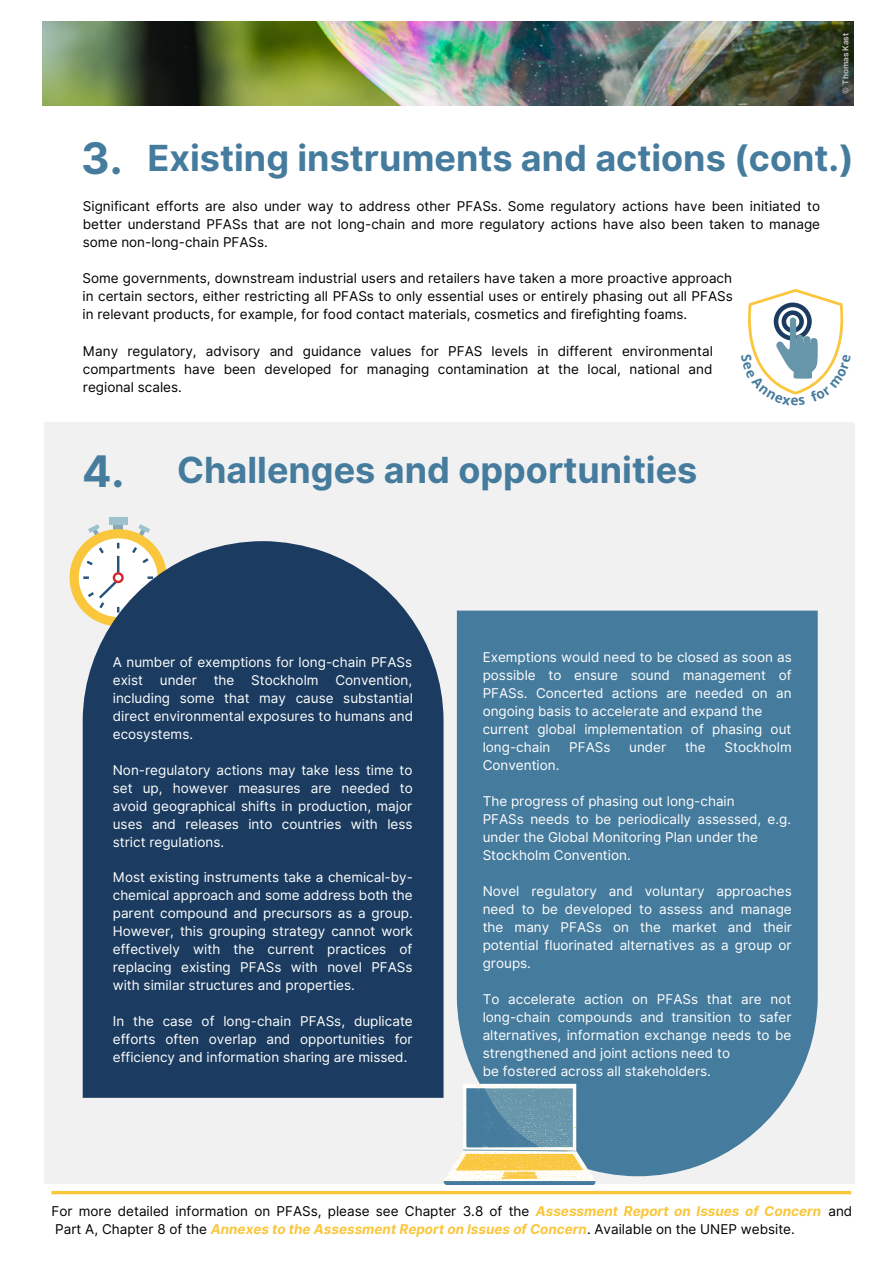
<style>
.page{position:relative;width:893px;height:1264px;background:#fff}
.page>*{position:absolute;margin:0;border:0;box-sizing:border-box;transform-origin:0 0}
.t1{font:700 43.5px "Inter";color:#457b9d}
.t2{font:700 36px "Inter";color:#457b9d}
.t3{font:13.5px/18px "Inter";color:#fff;text-align:justify}
.t4{font:13.5px/18px "Inter";color:#000;text-align:justify}
.t5{font:700 8.1px "Inter";color:#bbb5b5}
.s1{font-size:43.5px}
.s2{font-weight:700;font-style:italic;color:#fac63c}
</style>
<div class="page">
<div style="left:44px;top:423px;width:810px;height:761px;background:#f1f1f1"></div>
<svg style="left:138px;top:524px;width:12px;height:12px"></svg>
<svg style="left:88px;top:524px;width:12px;height:12px"></svg>
<div style="left:113px;top:524px;width:10px;height:10px;background:#88a6b3"></div>
<div style="left:70px;top:529px;width:97px;height:97px;background:#fac63c;border-radius:50%"></div>
<div style="left:79px;top:538px;width:79px;height:79px;background:#fff;border-radius:50%"></div>
<div style="left:109px;top:517px;width:18px;height:7px;background:#9ec1cf"></div>
<div style="left:457px;top:610px;width:360px;height:566px;background:#457b9d"></div>
<svg style="left:443px;top:1083px;width:152px;height:101px"></svg>
<svg style="left:83px;top:541px;width:360px;height:556px;background:#2a4869"></svg>
<img style="left:42px;top:21px;width:810px;height:84px">
<hr style="left:51px;top:1191px;width:800px;height:3px;background:#fac63c">
<svg style="left:748px;top:289px;width:96px;height:106px"></svg>
<p class="t5" style="left:840px;top:94px;width:62px;rotate:-90deg">© Thomas Kast</p>
<p class="t1" style="left:81px;top:132px;width:43px">3.</p>
<p class="t2" style="left:147px;top:136px;width:708px">Existing instruments and actions (cont.)</p>
<p class="t4" style="left:83px;top:197px;width:738px">Significant efforts are also under way to address other PFASs. Some regulatory actions have been initiated to better understand PFASs that are not long-chain and more regulatory actions have also been taken to manage some non-long-chain PFASs.</p>
<p class="t4" style="left:82px;top:269px;width:652px">Some governments, downstream industrial users and retailers have taken a more proactive approach in certain sectors, either restricting all PFASs to only essential uses or entirely phasing out all PFASs in relevant products, for example, for food contact materials, cosmetics and firefighting foams.</p>
<p class="t4" style="left:83px;top:342px;width:631px">Many regulatory, advisory and guidance values for PFAS levels in different environmental</p>
<p class="t4" style="left:83px;top:360px;width:631px">compartments have been developed for managing contamination at the local, national and regional scales.</p>
<p class="t2" style="left:82px;top:448px;width:617px"><span class="s1">4.</span> Challenges and opportunities</p>
<p class="t3" style="left:113px;top:652px;width:302px">A number of exemptions for long-chain PFASs exist under the Stockholm Convention, including some that may cause substantial direct environmental exposures to humans and ecosystems.</p>
<p class="t3" style="left:113px;top:760px;width:301px">Non-regulatory actions may take less time to</p>
<p class="t3" style="left:113px;top:778px;width:301px">set up, however measures are needed to avoid geographical shifts in production, major uses and releases into countries with less strict regulations.</p>
<p class="t3" style="left:113px;top:868px;width:301px">Most existing instruments take a chemical-by&shy;chemical approach and some address both the parent compound and precursors as a group.</p>
<p class="t3" style="left:113px;top:922px;width:301px">However, this grouping strategy cannot work effectively with the current practices of replacing existing PFASs with novel PFASs with similar structures and properties.</p>
<p class="t3" style="left:113px;top:1012px;width:301px">In the case of long-chain PFASs, duplicate efforts often overlap and opportunities for efficiency and information sharing are missed.</p>
<p class="t3" style="left:482px;top:648px;width:310px">Exemptions would need to be closed as soon as</p>
<p class="t3" style="left:482px;top:666px;width:310px">possible to ensure sound management of</p>
<p class="t3" style="left:482px;top:684px;width:310px">PFASs. Concerted actions are needed on an</p>
<p class="t3" style="left:482px;top:702px;width:310px;text-align:left">ongoing basis to accelerate and expand the current global implementation of phasing out long-chain</p>
<p class="t3" style="left:569px;top:738px;width:43px">PFASs</p>
<p class="t3" style="left:629px;top:738px;width:39px">under</p>
<p class="t3" style="left:685px;top:738px;width:22px">the</p>
<p class="t3" style="left:724px;top:738px;width:69px">Stockholm</p>
<p class="t3" style="left:482px;top:756px;width:78px">Convention.</p>
<p class="t3" style="left:482px;top:792px;width:253px">The progress of phasing out long-chain</p>
<p class="t3" style="left:482px;top:810px;width:310px">PFASs needs to be periodically assessed, e.g. under the Global Monitoring Plan under the</p>
<p class="t3" style="left:482px;top:846px;width:149px">Stockholm Convention.</p>
<p class="t3" style="left:482px;top:882px;width:311px">Novel regulatory and voluntary approaches need to be developed to assess and manage the many PFASs on the market and their</p>
<p class="t3" style="left:482px;top:936px;width:310px">potential fluorinated alternatives as a group or groups.</p>
<p class="t3" style="left:482px;top:990px;width:310px">To accelerate action on PFASs that are not</p>
<p class="t3" style="left:482px;top:1008px;width:310px;text-align:left">long-chain compounds and transition to safer alternatives, information exchange needs to be strengthened and joint actions need to<br>be fostered across all stakeholders.</p>
<p class="t4" style="left:51px;top:1202px;width:802px">For more detailed information on PFASs, please see Chapter 3.8 of the <span class="s2">Assessment Report on Issues of Concern</span> and<br>Part A, Chapter 8 of the <span class="s2">Annexes to the Assessment Report on Issues of Concern</span>. Available on the UNEP website.</p>
</div>
